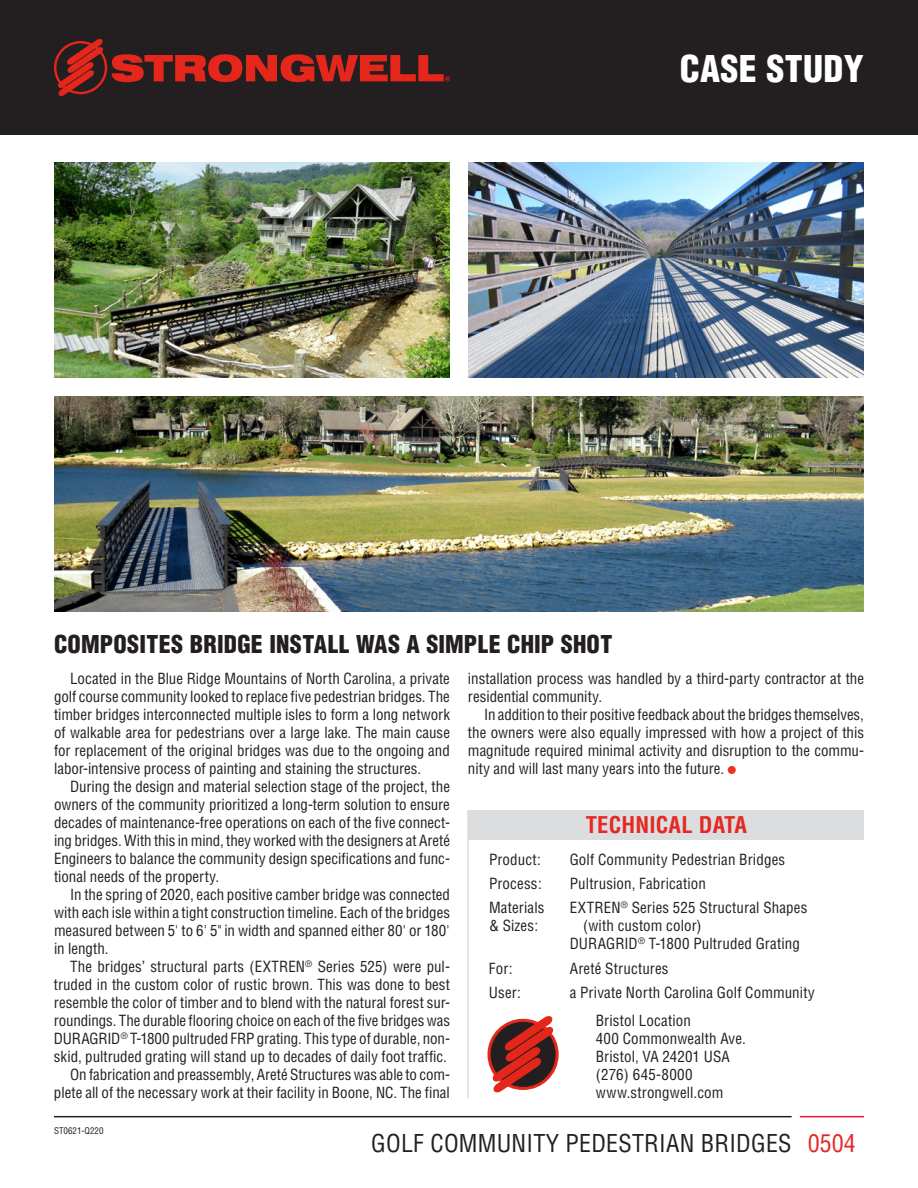
<style>
.page{position:relative;width:918px;height:1188px;background:#fff}
.page>*{position:absolute;margin:0;border:0;box-sizing:border-box;transform-origin:0 0}
.t1{font:900 condensed 36px "Helvetica";letter-spacing:.01em;color:#fff}
.t2{font:900 condensed 24px "Helvetica";letter-spacing:.01em;color:#231f20}
.t3{font:condensed 24px "Helvetica";letter-spacing:.01em;color:#231f20}
.t4{font:700 condensed 22.5px "Helvetica";letter-spacing:.01em;color:#e42826}
.t5{font:condensed 15px/18px "Helvetica";color:#231f20;text-align:justify}
.t6{font:condensed 9px "Helvetica";color:#231f20}
.s1{color:#e42826}
</style>
<div class="page">
<hr style="left:54px;top:1116px;width:738px;height:1px;background:#231f20">
<hr style="left:800px;top:1116px;width:64px;height:1px;background:#ed1b2f">
<div style="left:0;top:0;width:918px;height:135px;background:#231f20"></div>
<svg style="left:54px;top:39px;width:396px;height:57px"></svg>
<div style="left:728px;top:767px;width:7px;height:6px;background:#ee3224;border-radius:50%"></div>
<div style="left:728px;top:766px;width:8px;height:8px;border:2px solid #ee3224;border-radius:50%"></div>
<hr style="left:467px;top:810px;width:2px;height:288px;background:#dcddde">
<svg style="left:487px;top:1019px;width:72px;height:71px"></svg>
<svg style="left:490px;top:1016px;width:66px;height:77px"></svg>
<div style="left:469px;top:810px;width:395px;height:29px;background:#dcddde"></div>
<img style="left:54px;top:162px;width:396px;height:216px">
<img style="left:468px;top:162px;width:396px;height:216px">
<img style="left:54px;top:396px;width:810px;height:216px">
<h1 class="t1" style="left:680px;top:46px;width:186px">CASE STUDY</h1>
<h2 class="t2" style="left:54px;top:629px;width:560px">COMPOSITES BRIDGE INSTALL WAS A SIMPLE CHIP SHOT</h2>
<p class="t5" style="left:54px;top:669px;width:398px;text-indent:16px">Located in the Blue Ridge Mountains of North Carolina, a private golf course community looked to replace five pedestrian bridges. The timber bridges interconnected multiple isles to form a long network of walkable area for pedestrians over a large lake. The main cause for replacement of the original bridges was due to the ongoing and labor-intensive process of painting and staining the structures.</p>
<p class="t5" style="left:54px;top:777px;width:398px;text-indent:16px">During the design and material selection stage of the project, the owners of the community prioritized a long-term solution to ensure decades of maintenance-free operations on each of the five connect&shy;ing bridges. With this in mind, they worked with the designers at Areté Engineers to balance the community design specifications and func&shy;tional needs of the property.</p>
<p class="t5" style="left:54px;top:885px;width:398px;text-indent:16px">In the spring of 2020, each positive camber bridge was connected with each isle within a tight construction timeline. Each of the bridges measured between 5' to 6' 5" in width and spanned either 80' or 180' in length.</p>
<p class="t5" style="left:54px;top:957px;width:398px;text-align:right">The bridges’ structural parts (EXTREN<sup>®</sup> Series 525) were pul&shy;truded in the custom color of rustic brown. This was done to best resemble the color of timber and to blend with the natural forest sur&shy;roundings. The durable flooring choice on each of the five bridges was DURAGRID<sup>®</sup> T-1800 pultruded FRP grating. This type of durable, non&shy;skid, pultruded grating will stand up to decades of daily foot traffic.<br>On fabrication and preassembly, Areté Structures was able to com&shy;plete all of the necessary work at their facility in Boone, NC. The final</p>
<p class="t5" style="left:468px;top:669px;width:398px">installation process was handled by a third-party contractor at the residential community.</p>
<p class="t5" style="left:468px;top:705px;width:398px;text-indent:16px">In addition to their positive feedback about the bridges themselves, the owners were also equally impressed with how a project of this magnitude required minimal activity and disruption to the commu&shy;nity and will last many years into the future.</p>
<h3 class="t4" style="left:586px;top:812px;width:163px">TECHNICAL DATA</h3>
<p class="t5" style="left:489px;top:850px;width:53px">Product:</p>
<p class="t5" style="left:570px;top:850px;width:217px">Golf Community Pedestrian Bridges</p>
<p class="t5" style="left:489px;top:874px;width:54px">Process:</p>
<p class="t5" style="left:570px;top:874px;width:138px">Pultrusion, Fabrication</p>
<p class="t5" style="left:489px;top:899px;width:57px">Materials &amp; Sizes:</p>
<p class="t5" style="left:570px;top:899px;width:239px">EXTREN<sup>®</sup> Series 525 Structural Shapes</p>
<p class="t5" style="left:583px;top:917px;width:120px">(with custom color)</p>
<p class="t5" style="left:570px;top:935px;width:232px">DURAGRID<sup>®</sup> T-1800 Pultruded Grating</p>
<p class="t5" style="left:489px;top:959px;width:25px">For:</p>
<p class="t5" style="left:570px;top:959px;width:100px">Areté Structures</p>
<p class="t5" style="left:489px;top:983px;width:33px">User:</p>
<p class="t5" style="left:596px;top:978px;width:221px;line-height:28.2px;text-indent:-26px">a Private North Carolina Golf Community<br>Bristol Location</p>
<p class="t5" style="left:596px;top:1029px;width:151px;text-align:left">400 Commonwealth Ave.<br>Bristol, VA 24201 USA (276) 645-8000 www.strongwell.com</p>
<p class="t6" style="left:54px;top:1125px;width:51px">ST0621-Q220</p>
<h2 class="t3" style="left:371px;top:1128px;width:486px">GOLF COMMUNITY PEDESTRIAN BRIDGES <span class="s1">0504</span></h2>
</div>
